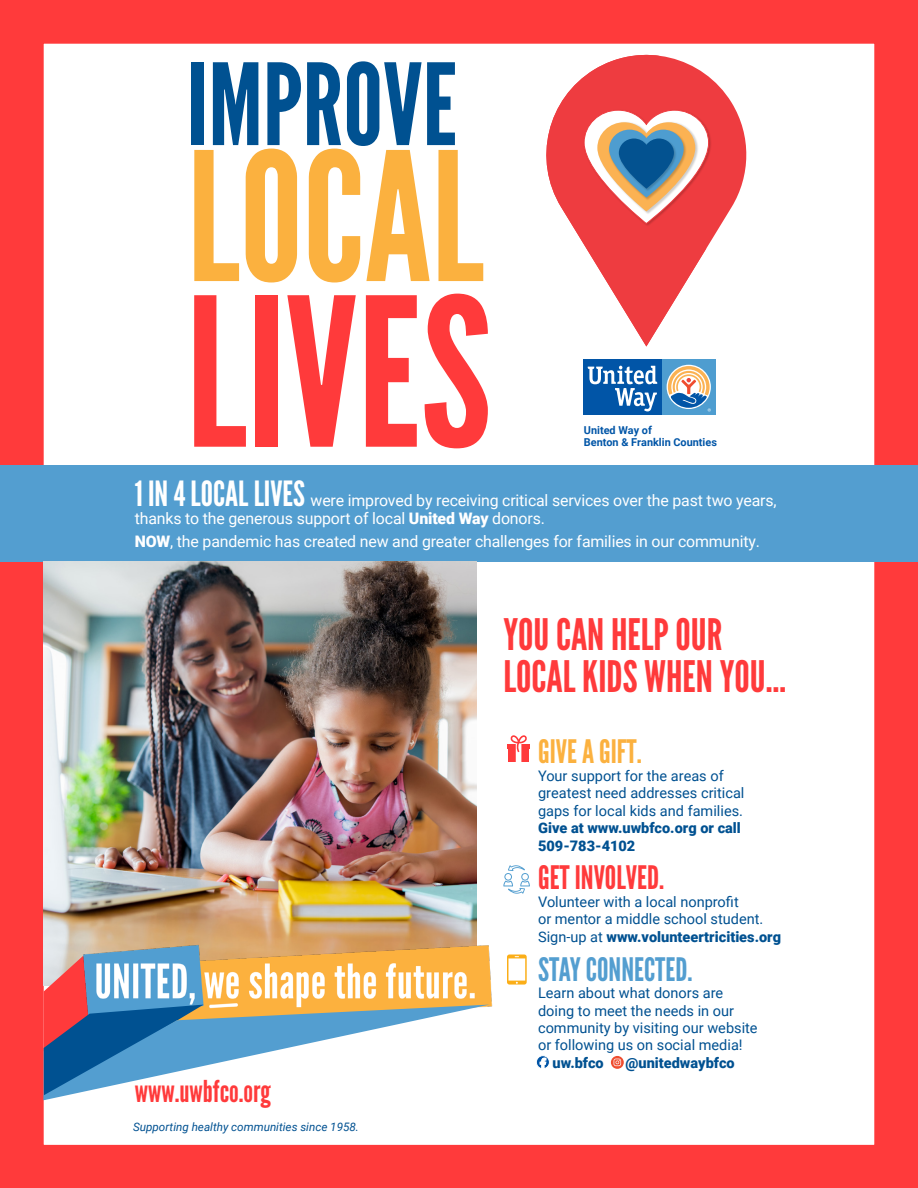
<style>
.page{position:relative;width:918px;height:1188px;background:#fff}
.page>*{position:absolute;margin:0;border:0;box-sizing:border-box;transform-origin:0 0}
.t1{font:206.1px "League Gothic";color:#ff3a3b}
.t2{font:178.35px "League Gothic";color:#fbb13f}
.t3{font:112.65px "League Gothic";color:#005191}
.t4{font:43.35px/41.8px "League Gothic";color:#ff3a3b}
.t5{font:32.25px "League Gothic";color:#539ed0}
.t6{font:32.25px "League Gothic";color:#ff3a3b}
.t7{font:32.25px "League Gothic";color:#fbb13f}
.t8{font:30.15px "League Gothic";color:#ff3a3b}
.t9{font:15.9px/18.5px "Roboto";letter-spacing:-.01em;color:#fff}
.t10{font:14.55px/17.4px "Roboto";color:#005191}
.t11{font:900 14.55px "Roboto";color:#005191}
.t12{font:italic 11.7px "Roboto";color:#005191}
.t13{font:700 10.95px/12.6px "Roboto";color:#0155a7}
.s1{font-family:"League Gothic";font-size:34.65px}
.s2{font-weight:900}
</style>
<div class="page">
<div style="left:0;top:0;width:918px;height:1188px;border:44px solid #ff3a3b"></div>
<div style="left:662px;top:359px;width:54px;height:56px;background:#4e9dd0"></div>
<div style="left:584px;top:359px;width:78px;height:56px;background:#0155a7"></div>
<svg style="left:667px;top:365px;width:44px;height:44px"></svg>
<svg style="left:588px;top:366px;width:69px;height:45px"></svg>
<svg style="left:668px;top:366px;width:43px;height:46px"></svg>
<svg style="left:532px;top:41px;width:220px;height:206px"></svg>
<svg style="left:532px;top:53px;width:175px;height:294px"></svg>
<img style="left:583px;top:109px;width:129px;height:118px">
<svg style="left:584px;top:110px;width:125px;height:114px"></svg>
<div style="left:0;top:465px;width:918px;height:96px;background:#539ed0"></div>
<svg style="left:536px;top:1055px;width:14px;height:14px"></svg>
<svg style="left:611px;top:1056px;width:13px;height:13px"></svg>
<svg style="left:614px;top:1059px;width:7px;height:7px"></svg>
<img style="left:44px;top:561px;width:433px;height:394px">
<img style="left:77px;top:940px;width:416px;height:67px">
<svg style="left:44px;top:955px;width:445px;height:145px"></svg>
<svg style="left:503px;top:865px;width:27px;height:29px"></svg>
<div style="left:507px;top:744px;width:9px;height:5px;background:#ff3a3b"></div>
<div style="left:521px;top:744px;width:9px;height:5px;background:#ff3a3b"></div>
<div style="left:509px;top:750px;width:7px;height:12px;background:#ff3a3b"></div>
<div style="left:521px;top:750px;width:8px;height:12px;background:#ff3a3b"></div>
<svg style="left:510px;top:735px;width:17px;height:27px"></svg>
<svg style="left:507px;top:955px;width:20px;height:30px"></svg>
<p class="t3" style="left:187px;top:38px;width:271px">IMPROVE</p>
<p class="t2" style="left:187px;top:111px;width:298px">LOCAL</p>
<p class="t1" style="left:186px;top:251px;width:307px">LIVES</p>
<p class="t13" style="left:584px;top:423px;width:135px">United Way of<br>Benton &amp; Franklin Counties</p>
<p class="t9" style="left:135px;top:490px;width:643px"><span class="s1">1 IN 4 LOCAL LIVES</span> were improved by receiving critical services over the past two years, thanks to the generous support of local <span class="s2">United Way</span> donors.</p>
<p class="t9" style="left:135px;top:532px;width:627px"><span class="s2">NOW</span>, the pandemic has created new and greater challenges for families in our community.</p>
<p class="t4" style="left:503px;top:614px;width:284px">YOU CAN HELP OUR<br>LOCAL KIDS WHEN YOU…</p>
<p class="t8" style="left:135px;top:1074px;width:138px">www.uwbfco.org</p>
<p class="t12" style="left:133px;top:1118px;width:227px">Supporting healthy communities since 1958.</p>
<p class="t7" style="left:538px;top:733px;width:105px">GIVE A GIFT.</p>
<p class="t10" style="left:538px;top:766px;width:187px">Your support for the areas of</p>
<p class="t10" style="left:538px;top:784px;width:208px">greatest need addresses critical gaps for local kids and families.<br><span class="s2">Give at www.uwbfco.org or call<br>509-783-4102</span></p>
<p class="t6" style="left:538px;top:859px;width:128px">GET INVOLVED.</p>
<p class="t10" style="left:538px;top:893px;width:245px">Volunteer with a local nonprofit<br>or mentor a middle school student.<br>Sign-up at <span class="s2">www.volunteertricities.org</span></p>
<p class="t5" style="left:538px;top:950px;width:156px">STAY CONNECTED.</p>
<p class="t10" style="left:538px;top:984px;width:221px">Learn about what donors are doing to meet the needs in our community by visiting our website</p>
<p class="t10" style="left:552px;top:1036px;width:192px;text-indent:-14px">or following us on social media! <span class="s2">uw.bfco</span></p>
<p class="t11" style="left:625px;top:1052px;width:111px">@unitedwaybfco</p>
</div>
